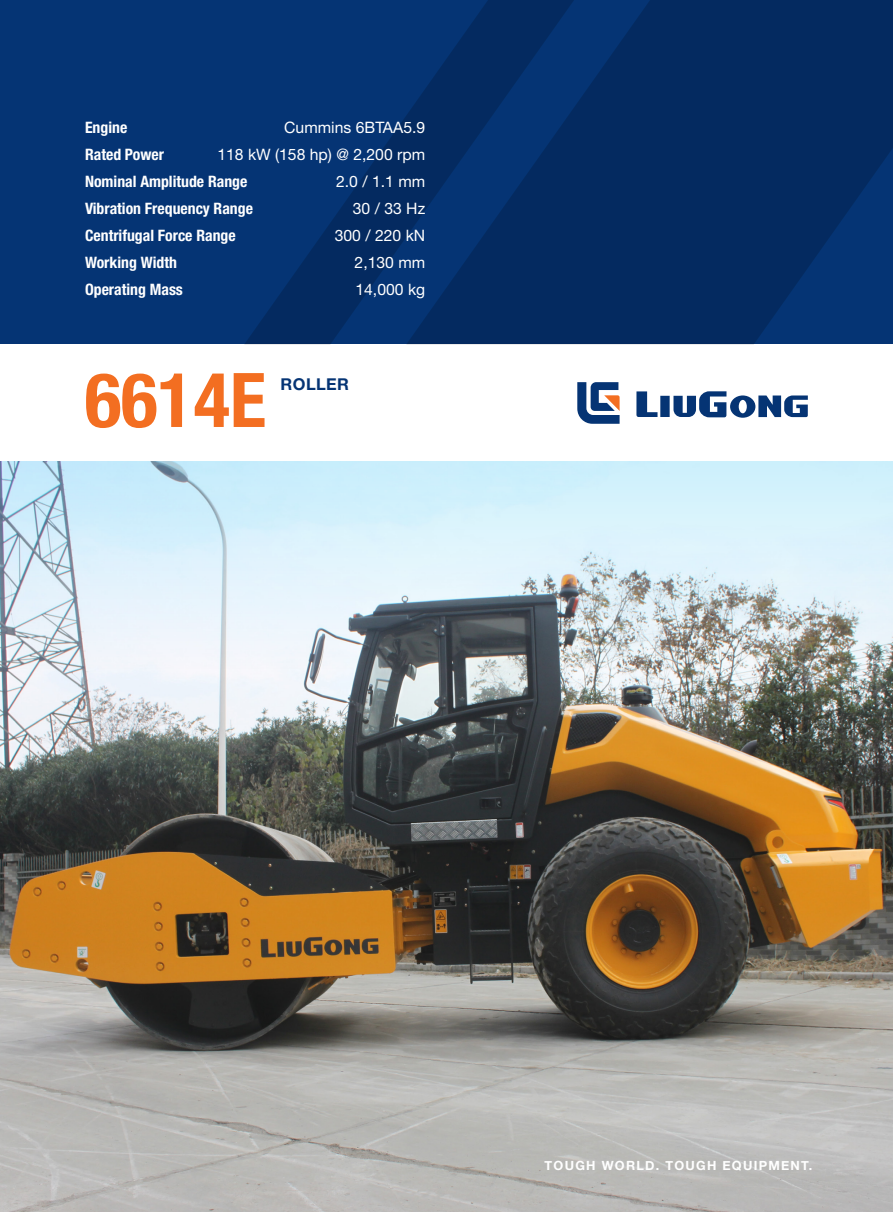
<style>
.page{position:relative;width:893px;height:1212px;background:#fff}
.page>*{position:absolute;margin:0;border:0;box-sizing:border-box;transform-origin:0 0}
.t1{font:700 condensed 75.45px "Helvetica Neue LT Pro";color:#f36e21}
.t2{font:700 16.35px "Helvetica Neue LT Pro";letter-spacing:.025em;color:#053474}
.t3{font:700 condensed 15.75px "Helvetica Neue LT Pro";color:#fff}
.t4{font:15.75px "Helvetica Neue LT Pro";color:#fff}
.t5{font:700 12.6px "Helvetica Neue";letter-spacing:.1em;color:#fff}
</style>
<div class="page">
<div style="left:0;top:0;width:893px;height:344px;background:#053474"></div>
<svg style="left:636px;top:391px;width:172px;height:27px"></svg>
<svg style="left:577px;top:382px;width:43px;height:42px"></svg>
<img style="left:0;top:670px;width:893px;height:542px">
<svg style="left:245px;top:117px;width:161px;height:227px"></svg>
<svg style="left:406px;top:0;width:487px;height:344px;fill:#042a60"></svg>
<svg style="left:0;top:461px;width:893px;height:209px"></svg>
<p class="t4" style="left:284px;top:117px;width:142px">Cummins 6BTAA5.9</p>
<p class="t4" style="left:217px;top:144px;width:209px">118 kW (158 hp) @ 2,200 rpm</p>
<p class="t4" style="left:336px;top:171px;width:91px">2.0 / 1.1 mm</p>
<p class="t4" style="left:353px;top:198px;width:74px">30 / 33 Hz</p>
<p class="t4" style="left:335px;top:225px;width:92px">300 / 220 kN</p>
<p class="t4" style="left:355px;top:252px;width:72px">2,130 mm</p>
<p class="t4" style="left:355px;top:279px;width:71px">14,000 kg</p>
<p class="t3" style="left:85px;top:118px;width:44px">Engine</p>
<p class="t3" style="left:85px;top:145px;width:80px">Rated Power</p>
<p class="t3" style="left:85px;top:172px;width:164px">Nominal Amplitude Range</p>
<p class="t3" style="left:85px;top:199px;width:169px">Vibration Frequency Range</p>
<p class="t3" style="left:85px;top:226px;width:152px">Centrifugal Force Range</p>
<p class="t3" style="left:85px;top:253px;width:93px">Working Width</p>
<p class="t3" style="left:85px;top:280px;width:99px">Operating Mass</p>
<p class="t1" style="left:85px;top:355px;width:183px">6614E</p>
<p class="t2" style="left:281px;top:374px;width:70px">ROLLER</p>
<p class="t5" style="left:545px;top:1158px;width:269px">TOUGH WORLD. TOUGH EQUIPMENT.</p>
</div>
